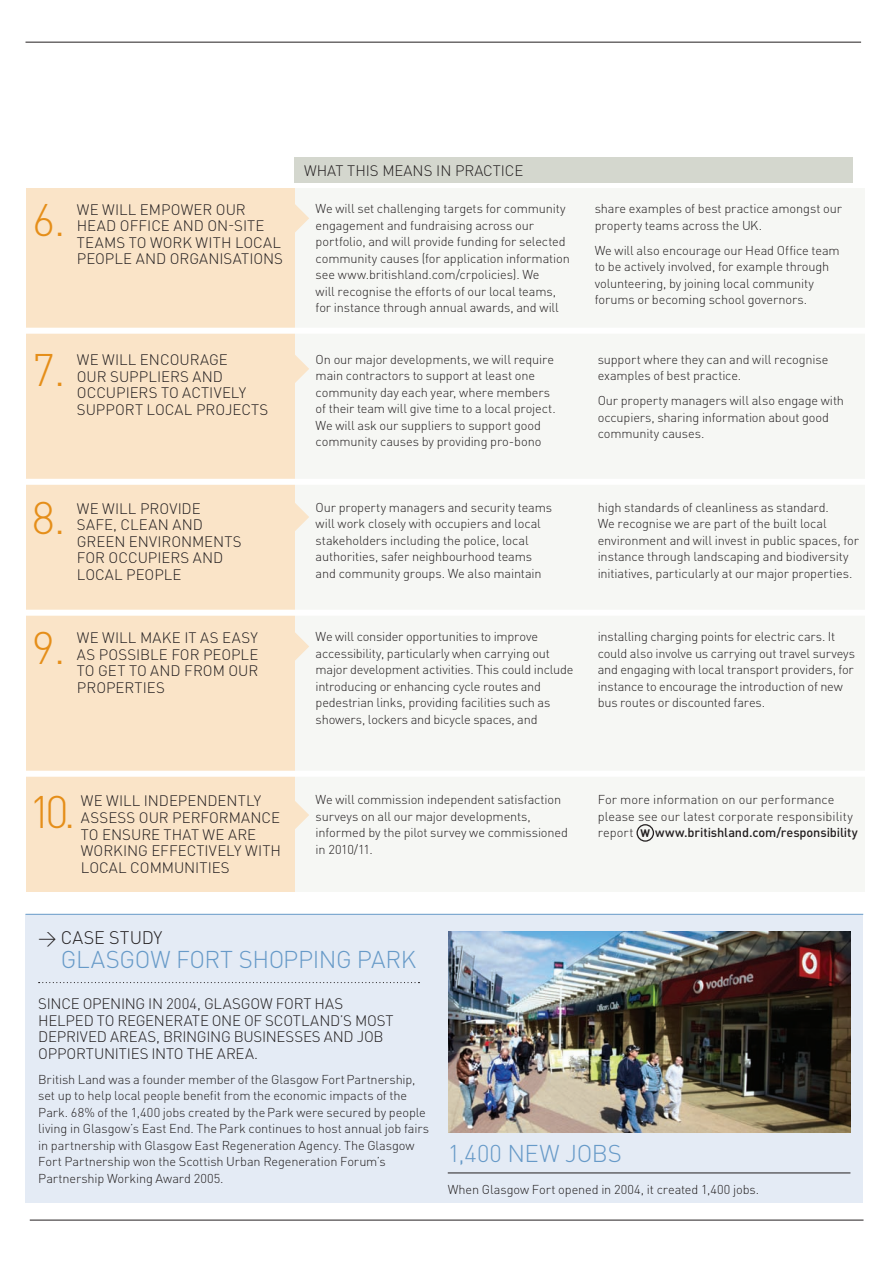
<style>
.page{position:relative;width:893px;height:1263px;background:#fff}
.page>*{position:absolute;margin:0;border:0;box-sizing:border-box;transform-origin:0 0}
.t1{font:300 45px "DIN Pro";color:#e58e19}
.t2{font:300 24px "DIN Pro";letter-spacing:-.015em;color:#679ac8}
.t3{font:300 18px "DIN Pro";color:#231f20}
.t4{font:300 15px/16.5px "DIN Pro";color:#231f20}
.t5{font:300 12.75px/16.5px "DIN Pro";letter-spacing:-.01em;color:#231f20}
.s1{font-weight:700;font-size:10.8px}
.s2{font-weight:500}
</style>
<div class="page">
<div style="left:294px;top:157px;width:559px;height:26px;background:#d4d7ce"></div>
<div style="left:285px;top:189px;width:580px;height:703px;background:#f6f7f4"></div>
<svg style="left:295px;top:204px;width:14px;height:28px"></svg>
<svg style="left:295px;top:355px;width:14px;height:28px"></svg>
<svg style="left:295px;top:503px;width:14px;height:28px"></svg>
<svg style="left:295px;top:632px;width:14px;height:28px"></svg>
<svg style="left:295px;top:801px;width:14px;height:28px"></svg>
<div style="left:26px;top:189px;width:269px;height:703px;background:#fae4c8"></div>
<hr style="left:26px;top:42px;width:835px;height:1px;background:#231f20">
<div style="left:26px;top:328px;width:841px;height:6px;background:#fff"></div>
<div style="left:26px;top:479px;width:841px;height:6px;background:#fff"></div>
<div style="left:26px;top:610px;width:841px;height:6px;background:#fff"></div>
<div style="left:26px;top:771px;width:841px;height:6px;background:#fff"></div>
<div style="left:636px;top:824px;width:18px;height:18px;border:1px solid #231f20;border-radius:50%"></div>
<div style="left:26px;top:914px;width:837px;height:288px;background:#e4ebf5"></div>
<hr style="left:448px;top:1172px;width:402px;height:1px;background:#231f20">
<hr style="left:26px;top:914px;width:837px;height:1px;background:#679ac8">
<svg style="left:39px;top:982px;width:380px;height:1px"></svg>
<img style="left:449px;top:931px;width:401px;height:201px">
<hr style="left:30px;top:1220px;width:833px;height:1px;background:#231f20">
<p class="t4" style="left:304px;top:161px;width:221px">WHAT THIS MEANS IN PRACTICE</p>
<h1 class="t1" style="left:32px;top:186px;width:35px">6.</h1>
<p class="t4" style="left:77px;top:200px;width:208px">WE WILL EMPOWER OUR<br>HEAD OFFICE AND ON-SITE<br>TEAMS TO WORK WITH LOCAL<br>PEOPLE AND ORGANISATIONS</p>
<p class="t5" style="left:316px;top:199px;width:256px">We will set challenging targets for community engagement and fundraising across our portfolio, and will provide funding for selected community causes (for application information see www.britishland.com/crpolicies). We<br>will recognise the efforts of our local teams, for instance through annual awards, and will</p>
<p class="t5" style="left:595px;top:199px;width:249px">share examples of best practice amongst our property teams across the UK.</p>
<p class="t5" style="left:595px;top:241px;width:247px">We will also encourage our Head Office team to be actively involved, for example through volunteering, by joining local community forums or becoming school governors.</p>
<h1 class="t1" style="left:32px;top:335px;width:35px">7.</h1>
<p class="t4" style="left:77px;top:350px;width:193px">WE WILL ENCOURAGE<br>OUR SUPPLIERS AND<br>OCCUPIERS TO ACTIVELY<br>SUPPORT LOCAL PROJECTS</p>
<p class="t5" style="left:316px;top:350px;width:242px">On our major developments, we will require main contractors to support at least one community day each year, where members of their team will give time to a local project.<br>We will ask our suppliers to support good community causes by providing pro-bono</p>
<p class="t5" style="left:598px;top:350px;width:232px">support where they can and will recognise examples of best practice.</p>
<p class="t5" style="left:598px;top:391px;width:248px">Our property managers will also engage with occupiers, sharing information about good community causes.</p>
<h1 class="t1" style="left:32px;top:483px;width:35px">8.</h1>
<p class="t4" style="left:77px;top:499px;width:166px">WE WILL PROVIDE<br>SAFE, CLEAN AND<br>GREEN ENVIRONMENTS<br>FOR OCCUPIERS AND<br>LOCAL PEOPLE</p>
<p class="t5" style="left:316px;top:498px;width:238px">Our property managers and security teams will work closely with occupiers and local stakeholders including the police, local authorities, safer neighbourhood teams and community groups. We also maintain</p>
<p class="t5" style="left:598px;top:498px;width:263px">high standards of cleanliness as standard.<br>We recognise we are part of the built local environment and will invest in public spaces, for instance through landscaping and biodiversity initiatives, particularly at our major properties.</p>
<h1 class="t1" style="left:32px;top:613px;width:35px">9.</h1>
<p class="t4" style="left:77px;top:628px;width:183px;text-align:justify">WE WILL MAKE IT AS EASY AS POSSIBLE FOR PEOPLE TO GET TO AND FROM OUR PROPERTIES</p>
<p class="t5" style="left:316px;top:627px;width:259px">We will consider opportunities to improve accessibility, particularly when carrying out major development activities. This could include introducing or enhancing cycle routes and pedestrian links, providing facilities such as showers, lockers and bicycle spaces, and</p>
<p class="t5" style="left:598px;top:627px;width:259px">installing charging points for electric cars. It could also involve us carrying out travel surveys and engaging with local transport providers, for instance to encourage the introduction of new bus routes or discounted fares.</p>
<h1 class="t1" style="left:29px;top:777px;width:48px">10.</h1>
<p class="t4" style="left:81px;top:791px;width:202px">WE WILL INDEPENDENTLY<br>ASSESS OUR PERFORMANCE<br>TO ENSURE THAT WE ARE<br>WORKING EFFECTIVELY WITH<br>LOCAL COMMUNITIES</p>
<p class="t5" style="left:316px;top:790px;width:254px">We will commission independent satisfaction surveys on all our major developments, informed by the pilot survey we commissioned in 2010/11.</p>
<p class="t5" style="left:598px;top:790px;width:262px">For more information on our performance please see our latest corporate responsibility report <span class="s1">W</span> <span class="s2">www.britishland.com/responsibility</span></p>
<h3 class="t3" style="left:38px;top:923px;width:126px">→ CASE STUDY</h3>
<h2 class="t2" style="left:61px;top:941px;width:357px">GLASGOW FORT SHOPPING PARK</h2>
<p class="t4" style="left:38px;top:994px;width:357px">SINCE OPENING IN 2004, GLASGOW FORT HAS HELPED TO REGENERATE ONE OF SCOTLAND’S MOST DEPRIVED AREAS, BRINGING BUSINESSES AND JOB OPPORTUNITIES INTO THE AREA.</p>
<p class="t5" style="left:38px;top:1070px;width:392px">British Land was a founder member of the Glasgow Fort Partnership, set up to help local people benefit from the economic impacts of the Park. 68% of the 1,400 jobs created by the Park were secured by people living in Glasgow’s East End. The Park continues to host annual job fairs in partnership with Glasgow East Regeneration Agency. The Glasgow Fort Partnership won the Scottish Urban Regeneration Forum’s Partnership Working Award 2005.</p>
<h2 class="t2" style="left:448px;top:1135px;width:176px">1,400 NEW JOBS</h2>
<p class="t5" style="left:448px;top:1180px;width:313px">When Glasgow Fort opened in 2004, it created 1,400 jobs.</p>
</div>
